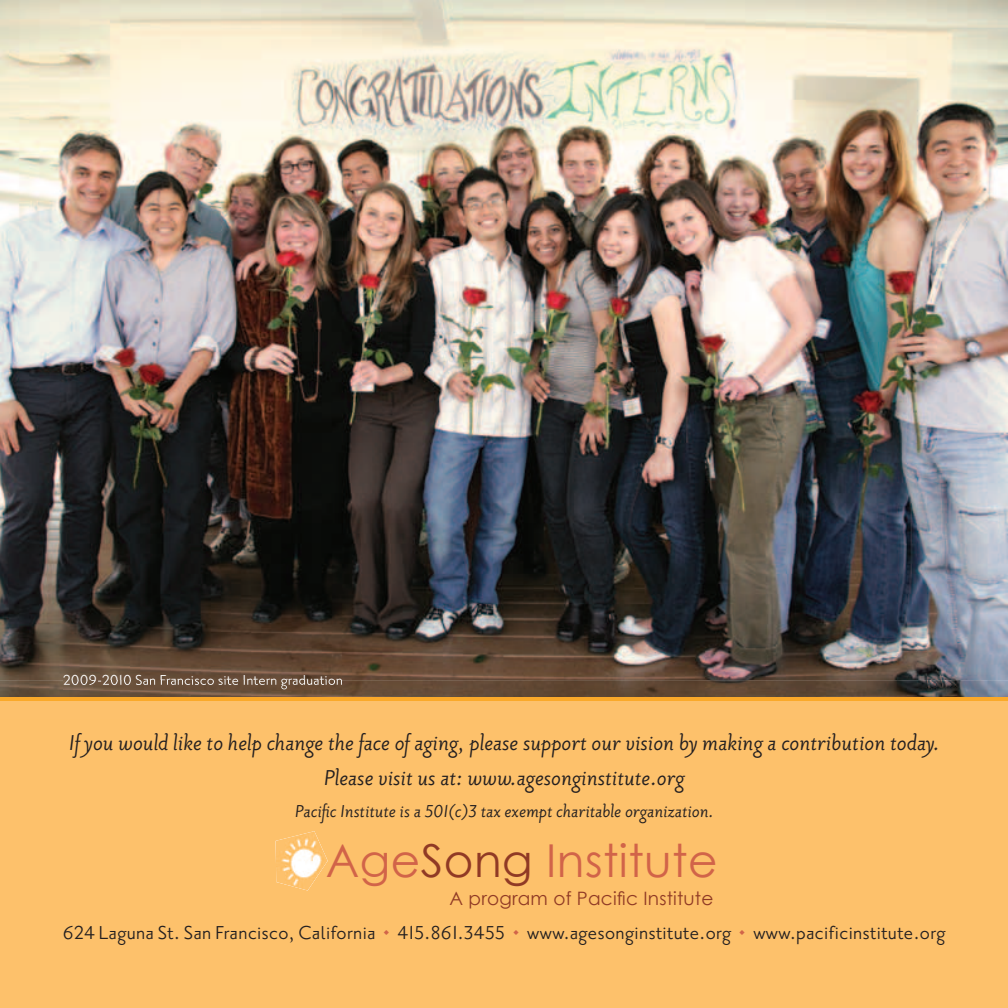
<style>
.page{position:relative;width:1008px;height:1008px;background:#fff}
.page>*{position:absolute;margin:0;border:0;box-sizing:border-box;transform-origin:0 0}
.t1{font:45.32px "Century Gothic";letter-spacing:.01em;color:#d16449}
.t2{font:italic 26.25px/35px "Priori San Reg";color:#231f20;text-align:center}
.t3{font:22.75px "Priori San";letter-spacing:.02em;color:#231f20}
.t4{font:italic 21px "Priori San Reg";color:#231f20}
.t5{font:18.55px "Century Gothic";letter-spacing:.01em;color:#903a25}
.t6{font:17.5px "Priori San";letter-spacing:.01em;color:#fff}
.s1{color:#903a25}
.s2{color:#d16449}
</style>
<div class="page">
<img style="left:0;top:0;width:1008px;height:698px">
<div style="left:0;top:719px;width:1008px;height:289px;background:#fdc16b"></div>
<img style="left:276px;top:831px;width:52px;height:59px">
<img style="left:64px;top:680px;width:278px;height:9px">
<hr style="left:0;top:698px;width:1008px;height:3px;background:#faa92a">
<p class="t6" style="left:63px;top:671px;width:281px">2009-2010 San Francisco site Intern graduation</p>
<p class="t2" style="left:69px;top:726px;width:872px">If you would like to help change the face of aging, please support our vision by making a contribution today.<br>Please visit us at: www.agesonginstitute.org</p>
<p class="t4" style="left:295px;top:800px;width:421px">Pacific Institute is a 501(c)3 tax exempt charitable organization.</p>
<h1 class="t1" style="left:326px;top:833px;width:393px">Age<span class="s1">Song</span> Institute</h1>
<p class="t5" style="left:449px;top:887px;width:265px">A program of Pacific Institute</p>
<p class="t3" style="left:63px;top:920px;width:884px">624 Laguna St. San Francisco, California <span class="s2">•</span> 415.861.3455 <span class="s2">•</span> www.agesonginstitute.org <span class="s2">•</span> www.pacificinstitute.org</p>
</div>
